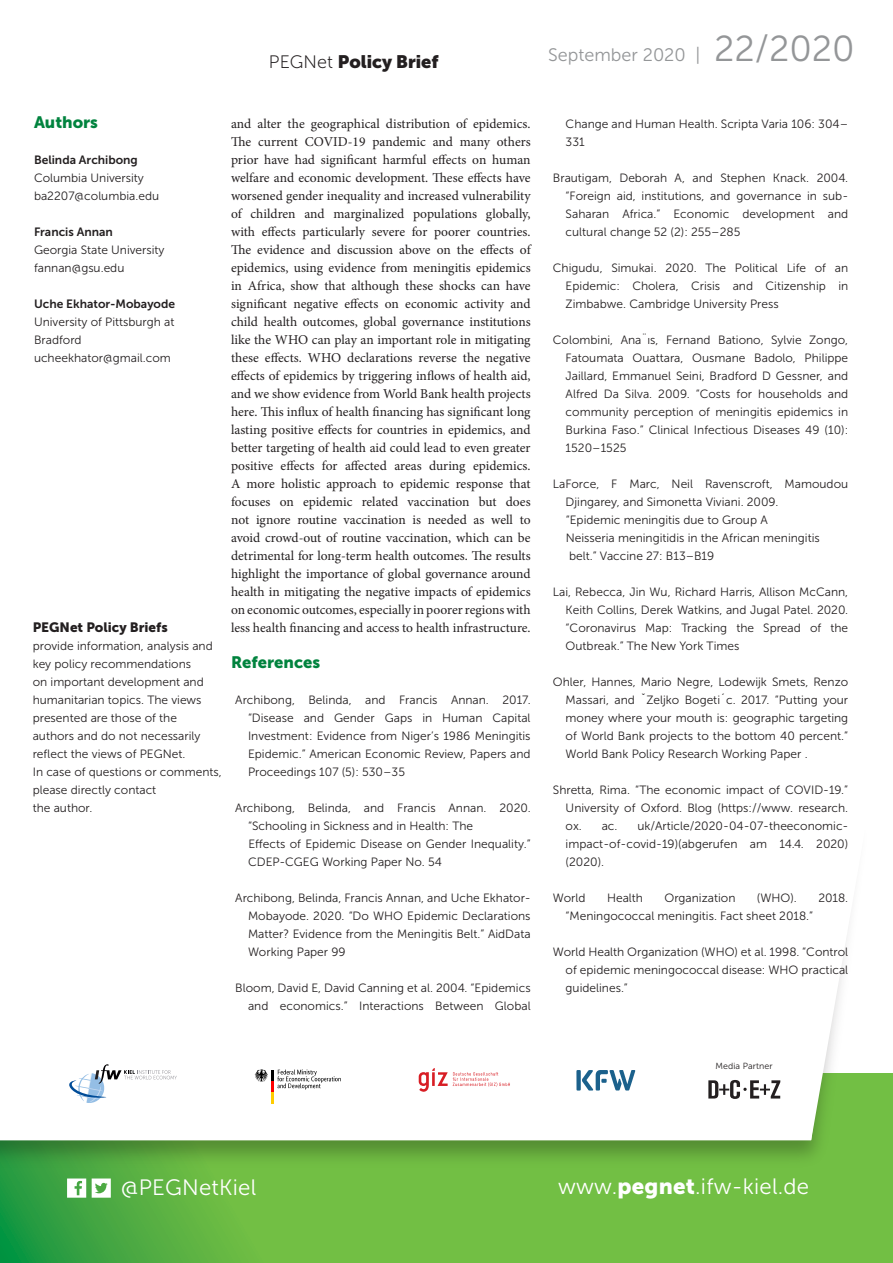
<style>
.page{position:relative;width:893px;height:1263px;background:#fff}
.page>*{position:absolute;margin:0;border:0;box-sizing:border-box;transform-origin:0 0}
.t1{font:22.2px "Museo Sans";letter-spacing:.01em;color:#fff}
.t2{font:18px "Museo Sans";color:#949698}
.t3{font:800 18px "Museo Sans";color:#231f20}
.t4{font:700 16.5px "Museo Sans";color:#00833e}
.t5{font:13.5px/18px "Minion Pro";color:#231f20;text-align:justify}
.t6{font:700 13.5px "Museo Sans";color:#231f20}
.t7{font:12px/18px "Museo Sans";color:#231f20;text-align:justify}
.t8{font:600 12px "Museo Sans";color:#231f20}
.t9{font:8.85px "Museo Sans";letter-spacing:.01em;color:#231f20}
.s1{font-weight:300}
.s2{font-size:36px}
.s3{font-weight:700}
</style>
<div class="page">
<svg style="left:0;top:1174px;width:735px;height:89px;background:#64b843"></svg>
<div style="left:735px;top:1073px;width:158px;height:190px;background:#72bf44"></div>
<img style="left:0;top:1140px;width:819px;height:34px">
<svg style="left:254px;top:939px;width:593px;height:201px"></svg>
<svg style="left:708px;top:1080px;width:72px;height:19px"></svg>
<svg style="left:419px;top:1068px;width:91px;height:24px"></svg>
<svg style="left:69px;top:1064px;width:108px;height:39px"></svg>
<div style="left:573px;top:1067px;width:65px;height:26px;background:#fff"></div>
<svg style="left:576px;top:1070px;width:59px;height:20px"></svg>
<svg style="left:255px;top:1069px;width:86px;height:35px"></svg>
<svg style="left:545px;top:1085px;width:9px;height:4px"></svg>
<svg style="left:92px;top:1178px;width:19px;height:20px"></svg>
<svg style="left:67px;top:1178px;width:19px;height:20px"></svg>
<h2 class="t3" style="left:269px;top:51px;width:171px"><span class="s1">PEGNet</span> Policy Brief</h2>
<h2 class="t2" style="left:548px;top:45px;width:308px">September 2020 | <span class="s2">22/2020</span></h2>
<h3 class="t4" style="left:34px;top:112px;width:66px">Authors</h3>
<p class="t8" style="left:34px;top:153px;width:105px">Belinda Archibong</p>
<p class="t7" style="left:34px;top:169px;width:127px">Columbia University ba2207@columbia.edu</p>
<p class="t8" style="left:34px;top:225px;width:80px">Francis Annan</p>
<p class="t7" style="left:34px;top:241px;width:132px">Georgia State University fannan@gsu.edu</p>
<p class="t8" style="left:34px;top:297px;width:143px">Uche Ekhator-Mobayode</p>
<p class="t7" style="left:34px;top:313px;width:142px;text-align:left">University of Pittsburgh at<br>Bradford ucheekhator@gmail.com</p>
<p class="t6" style="left:33px;top:619px;width:136px">PEGNet Policy Briefs</p>
<p class="t7" style="left:33px;top:637px;width:191px;text-align:left">provide information, analysis and key policy recommendations<br>on important development and humanitarian topics. The views presented are those of the<br>authors and do not necessarily reflect the views of PEGNet.<br>In case of questions or comments, please directly contact<br>the author.</p>
<p class="t5" style="left:231px;top:114px;width:301px">and alter the geographical distribution of epidemics.<br>The current COVID-19 pandemic and many others prior have had significant harmful effects on human welfare and economic development. These effects have worsened gender inequality and increased vulnerability of children and marginalized populations globally, with effects particularly severe for poorer countries.<br>The evidence and discussion above on the effects of epidemics, using evidence from meningitis epidemics in Africa, show that although these shocks can have significant negative effects on economic activity and child health outcomes, global governance institutions like the WHO can play an important role in mitigating these effects. WHO declarations reverse the negative effects of epidemics by triggering inflows of health aid, and we show evidence from World Bank health projects here. This influx of health financing has significant long lasting positive effects for countries in epidemics, and better targeting of health aid could lead to even greater positive effects for affected areas during epidemics.<br>A more holistic approach to epidemic response that focuses on epidemic related vaccination but does not ignore routine vaccination is needed as well to avoid crowd-out of routine vaccination, which can be detrimental for long-term health outcomes. The results highlight the importance of global governance around health in mitigating the negative impacts of epidemics on economic outcomes, especially in poorer regions with less health financing and access to health infrastructure.</p>
<h3 class="t4" style="left:231px;top:652px;width:91px">References</h3>
<p class="t7" style="left:248px;top:691px;width:284px;text-indent:-13px">Archibong, Belinda, and Francis Annan. 2017. “Disease and Gender Gaps in Human Capital Investment: Evidence from Niger’s 1986 Meningitis Epidemic.” American Economic Review, Papers and Proceedings 107 (5): 530–35</p>
<p class="t7" style="left:248px;top:799px;width:284px;text-align:left;text-indent:-13px">Archibong, Belinda, and Francis Annan. 2020. “Schooling in Sickness and in Health: The<br>Effects of Epidemic Disease on Gender Inequality.” CDEP-CGEG Working Paper No. 54</p>
<p class="t7" style="left:248px;top:889px;width:284px;text-indent:-13px">Archibong, Belinda, Francis Annan, and Uche Ekhator-Mobayode. 2020. “Do WHO Epidemic Declarations Matter? Evidence from the Meningitis Belt.” AidData Working Paper 99</p>
<p class="t7" style="left:235px;top:979px;width:297px;text-align:right">Bloom, David E, David Canning et al. 2004. “Epidemics and economics.” Interactions Between Global</p>
<p class="t7" style="left:566px;top:115px;width:284px">Change and Human Health. Scripta Varia 106: 304–<br>331</p>
<p class="t7" style="left:566px;top:169px;width:284px;text-indent:-13px">Brautigam, Deborah A, and Stephen Knack. 2004. “Foreign aid, institutions, and governance in sub-Saharan Africa.” Economic development and cultural change 52 (2): 255–285</p>
<p class="t7" style="left:566px;top:259px;width:284px;text-indent:-13px">Chigudu, Simukai. 2020. The Political Life of an Epidemic: Cholera, Crisis and Citizenship in Zimbabwe. Cambridge University Press</p>
<p class="t7" style="left:566px;top:331px;width:284px;text-indent:-13px">Colombini, Ana¨ıs, Fernand Bationo, Sylvie Zongo, Fatoumata Ouattara, Ousmane Badolo, Philippe Jaillard, Emmanuel Seini, Bradford D Gessner, and Alfred Da Silva. 2009. “Costs for households and community perception of meningitis epidemics in Burkina Faso.” Clinical Infectious Diseases 49 (10):<br>1520–1525</p>
<p class="t7" style="left:566px;top:475px;width:284px;text-align:left;text-indent:-13px">LaForce, F Marc, Neil Ravenscroft, Mamoudou Djingarey, and Simonetta Viviani. 2009.<br>“Epidemic meningitis due to Group A<br>Neisseria meningitidis in the African meningitis belt.” Vaccine 27: B13–B19</p>
<p class="t7" style="left:566px;top:583px;width:284px;text-indent:-13px">Lai, Rebecca, Jin Wu, Richard Harris, Allison McCann, Keith Collins, Derek Watkins, and Jugal Patel. 2020. “Coronavirus Map: Tracking the Spread of the Outbreak.” The New York Times</p>
<p class="t7" style="left:566px;top:673px;width:284px;text-indent:-13px">Ohler, Hannes, Mario Negre, Lodewijk Smets, Renzo Massari, and ˇZeljko Bogeti´c. 2017. “Putting your money where your mouth is: geographic targeting of World Bank projects to the bottom 40 percent.” World Bank Policy Research Working Paper .</p>
<p class="t7" style="left:566px;top:781px;width:284px;text-indent:-13px">Shretta, Rima. “The economic impact of COVID-19.” University of Oxford. Blog (https://www. research. ox. ac.</p>
<p class="t7" style="left:566px;top:817px;width:284px;text-indent:72px">uk/Article/2020-04-07-theeconomic&shy;impact-of-covid-19)(abgerufen am 14.4. 2020) (2020).</p>
<p class="t7" style="left:553px;top:889px;width:34px">World</p>
<p class="t7" style="left:607px;top:889px;width:37px">Health</p>
<p class="t7" style="left:664px;top:889px;width:72px">Organization</p>
<p class="t7" style="left:757px;top:889px;width:41px">(WHO).</p>
<p class="t7" style="left:818px;top:889px;width:31px">2018.</p>
<p class="t7" style="left:566px;top:907px;width:249px">“Meningococcal meningitis. Fact sheet 2018.”</p>
<p class="t7" style="left:566px;top:943px;width:284px;text-indent:-13px">World Health Organization (WHO) et al. 1998. “Control of epidemic meningococcal disease: WHO practical guidelines.”</p>
<p class="t9" style="left:715px;top:1061px;width:59px">Media Partner</p>
<h1 class="t1" style="left:121px;top:1175px;width:137px">@PEGNetKiel</h1>
<h1 class="t1" style="left:558px;top:1174px;width:253px">www.<span class="s3">pegnet</span>.ifw-kiel.de</h1>
</div>
